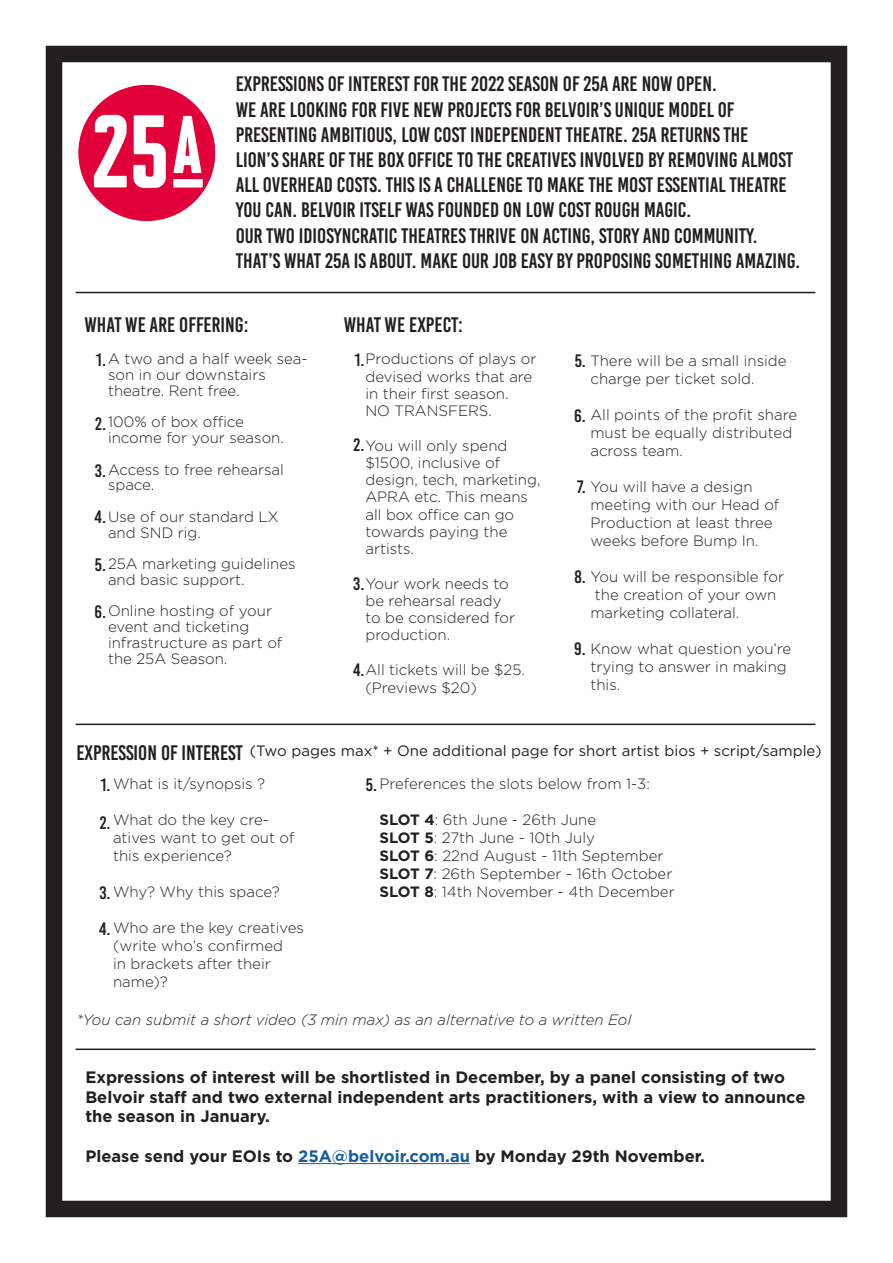
<style>
.page{position:relative;width:893px;height:1263px;background:#fff}
.page>*{position:absolute;margin:0;border:0;box-sizing:border-box;transform-origin:0 0}
.t1{font:21px/25.2px "Bebas Kai";color:#231f20}
.t2{font:18px "Bebas Kai";color:#231f20}
.t3{font:700 16.5px/19.8px "Gotham";color:#231f20}
.t4{font:300 15px/18px "Gotham";color:#231f20}
.t5{font:15px "Gotham";color:#231f20}
.t6{font:italic 300 15px "Gotham";color:#231f20}
.s1{font-weight:700}
.s2{color:#175d9e}
</style>
<div class="page">
<div style="left:46px;top:46px;width:801px;height:1171px;border:16px solid #231f20"></div>
<img style="left:62px;top:75px;width:154px;height:158px">
<hr style="left:76px;top:292px;width:739px;height:1px;background:#231f20">
<hr style="left:76px;top:724px;width:739px;height:1px;background:#231f20">
<hr style="left:76px;top:1048px;width:739px;height:2px;background:#231f20">
<hr style="left:298px;top:1163px;width:172px;height:1px;background:#175d9e">
<p class="t1" style="left:236px;top:72px;width:482px">EXPRESSIONS OF INTEREST FOR THE 2022 SEASON OF 25A ARE NOW OPEN.</p>
<p class="t1" style="left:236px;top:97px;width:500px">WE ARE LOOKING FOR FIVE NEW PROJECTS FOR BELVOIR’S UNIQUE MODEL OF</p>
<p class="t1" style="left:236px;top:122px;width:514px">PRESENTING AMBITIOUS, LOW COST INDEPENDENT THEATRE. 25A RETURNS THE</p>
<p class="t1" style="left:236px;top:147px;width:559px">LION’S SHARE OF THE BOX OFFICE TO THE CREATIVES INVOLVED BY REMOVING ALMOST<br>ALL OVERHEAD COSTS. THIS IS A CHALLENGE TO MAKE THE MOST ESSENTIAL THEATRE<br>YOU CAN. BELVOIR ITSELF WAS FOUNDED ON LOW COST ROUGH MAGIC.</p>
<p class="t1" style="left:236px;top:223px;width:523px">OUR TWO IDIOSYNCRATIC THEATRES THRIVE ON ACTING, STORY AND COMMUNITY.</p>
<p class="t1" style="left:236px;top:248px;width:566px">THAT’S WHAT 25A IS ABOUT. MAKE OUR JOB EASY BY PROPOSING SOMETHING AMAZING.</p>
<p class="t1" style="left:84px;top:312px;width:165px">WHAT WE ARE OFFERING:</p>
<p class="t1" style="left:344px;top:312px;width:121px">WHAT WE EXPECT:</p>
<p class="t4" style="left:108px;top:351px;width:201px;line-height:15.8px">A two and a half week sea&shy;son in our downstairs</p>
<p class="t4" style="left:108px;top:381px;width:133px">theatre. Rent free.</p>
<p class="t4" style="left:108px;top:413px;width:138px">100% of box office</p>
<p class="t4" style="left:108px;top:428px;width:177px">income for your season.</p>
<p class="t4" style="left:108px;top:460px;width:177px">Access to free rehearsal</p>
<p class="t4" style="left:108px;top:476px;width:48px">space.</p>
<p class="t4" style="left:108px;top:507px;width:172px">Use of our standard LX</p>
<p class="t4" style="left:108px;top:523px;width:94px">and SND rig.</p>
<p class="t4" style="left:108px;top:554px;width:189px">25A marketing guidelines</p>
<p class="t4" style="left:108px;top:570px;width:138px">and basic support.</p>
<p class="t4" style="left:108px;top:602px;width:165px">Online hosting of your</p>
<p class="t4" style="left:108px;top:617px;width:143px">event and ticketing</p>
<p class="t4" style="left:108px;top:633px;width:176px">infrastructure as part of</p>
<p class="t4" style="left:108px;top:649px;width:121px">the 25A Season.</p>
<p class="t2" style="left:96px;top:350px;width:12px">1.</p>
<p class="t2" style="left:354px;top:350px;width:12px">1.</p>
<p class="t4" style="left:365px;top:350px;width:172px">Productions of plays or</p>
<p class="t4" style="left:365px;top:367px;width:168px">devised works that are</p>
<p class="t4" style="left:365px;top:384px;width:145px">in their first season.</p>
<p class="t4" style="left:365px;top:401px;width:128px">NO TRANSFERS.</p>
<p class="t4" style="left:365px;top:436px;width:144px">You will only spend</p>
<p class="t4" style="left:365px;top:453px;width:136px">$1500, inclusive of</p>
<p class="t4" style="left:365px;top:470px;width:177px">design, tech, marketing,</p>
<p class="t4" style="left:365px;top:488px;width:164px">APRA etc. This means</p>
<p class="t4" style="left:365px;top:505px;width:150px">all box office can go</p>
<p class="t4" style="left:365px;top:522px;width:144px">towards paying the</p>
<p class="t4" style="left:365px;top:539px;width:50px">artists.</p>
<p class="t4" style="left:365px;top:574px;width:145px">Your work needs to</p>
<p class="t4" style="left:365px;top:591px;width:138px">be rehearsal ready</p>
<p class="t4" style="left:365px;top:608px;width:151px">to be considered for</p>
<p class="t4" style="left:365px;top:626px;width:86px">production.</p>
<p class="t4" style="left:365px;top:660px;width:161px">All tickets will be $25.</p>
<p class="t4" style="left:365px;top:678px;width:113px">(Previews $20)</p>
<p class="t2" style="left:95px;top:414px;width:12px">2.</p>
<p class="t2" style="left:95px;top:461px;width:13px">3.</p>
<p class="t2" style="left:95px;top:507px;width:13px">4.</p>
<p class="t2" style="left:95px;top:555px;width:13px">5.</p>
<p class="t2" style="left:94px;top:602px;width:13px">6.</p>
<p class="t2" style="left:354px;top:435px;width:12px">2.</p>
<p class="t2" style="left:353px;top:574px;width:13px">3.</p>
<p class="t2" style="left:353px;top:660px;width:13px">4.</p>
<p class="t2" style="left:575px;top:351px;width:13px">5.</p>
<p class="t4" style="left:590px;top:351px;width:198px">There will be a small inside</p>
<p class="t4" style="left:590px;top:369px;width:166px">charge per ticket sold.</p>
<p class="t4" style="left:590px;top:405px;width:208px">All points of the profit share</p>
<p class="t4" style="left:590px;top:423px;width:203px">must be equally distributed</p>
<p class="t4" style="left:590px;top:441px;width:94px">across team.</p>
<p class="t4" style="left:590px;top:477px;width:164px">You will have a design</p>
<p class="t4" style="left:590px;top:495px;width:190px">meeting with our Head of</p>
<p class="t4" style="left:590px;top:513px;width:184px">Production at least three</p>
<p class="t4" style="left:590px;top:531px;width:170px">weeks before Bump In.</p>
<p class="t4" style="left:590px;top:567px;width:195px">You will be responsible for</p>
<p class="t4" style="left:595px;top:585px;width:183px">the creation of your own</p>
<p class="t4" style="left:590px;top:603px;width:150px">marketing collateral.</p>
<p class="t4" style="left:590px;top:639px;width:202px">Know what question you’re</p>
<p class="t4" style="left:590px;top:657px;width:198px">trying to answer in making this.</p>
<p class="t2" style="left:574px;top:406px;width:13px">6.</p>
<p class="t2" style="left:577px;top:477px;width:10px">7.</p>
<p class="t2" style="left:574px;top:567px;width:13px">8.</p>
<p class="t2" style="left:574px;top:639px;width:13px">9.</p>
<p class="t1" style="left:76px;top:740px;width:168px">EXPRESSION OF INTEREST</p>
<p class="t5" style="left:250px;top:741px;width:573px">(Two pages max* + One additional page for short artist bios + script/sample)</p>
<p class="t4" style="left:113px;top:774px;width:154px">What is it/synopsis ?</p>
<p class="t4" style="left:113px;top:810px;width:183px">What do the key cre&shy;atives want to get out of this experience?</p>
<p class="t4" style="left:113px;top:882px;width:168px">Why? Why this space?</p>
<p class="t4" style="left:113px;top:918px;width:192px">Who are the key creatives (write who’s confirmed<br>in brackets after their name)?</p>
<p class="t2" style="left:101px;top:775px;width:12px">1.</p>
<p class="t2" style="left:100px;top:813px;width:12px">2.</p>
<p class="t2" style="left:366px;top:775px;width:13px">5.</p>
<p class="t4" style="left:380px;top:774px;width:272px">Preferences the slots below from 1-3:</p>
<p class="t4" style="left:380px;top:810px;width:218px"><span class="s1">SLOT 4</span>: 6th June - 26th June</p>
<p class="t4" style="left:380px;top:828px;width:217px"><span class="s1">SLOT 5</span>: 27th June - 10th July</p>
<p class="t4" style="left:380px;top:846px;width:285px"><span class="s1">SLOT 6</span>: 22nd August - 11th September</p>
<p class="t4" style="left:380px;top:864px;width:294px"><span class="s1">SLOT 7</span>: 26th September - 16th October</p>
<p class="t4" style="left:380px;top:882px;width:297px"><span class="s1">SLOT 8</span>: 14th November - 4th December</p>
<p class="t2" style="left:99px;top:883px;width:13px">3.</p>
<p class="t2" style="left:99px;top:919px;width:13px">4.</p>
<p class="t6" style="left:76px;top:1010px;width:557px">*You can submit a short video (3 min max) as an alternative to a written EoI</p>
<p class="t3" style="left:85px;top:1067px;width:722px">Expressions of interest will be shortlisted in December, by a panel consisting of two<br>Belvoir staff and two external independent arts practitioners, with a view to announce the season in January.</p>
<p class="t3" style="left:85px;top:1146px;width:621px">Please send your EOIs to <span class="s2">25A@belvoir.com.au</span> by Monday 29th November.</p>
</div>
